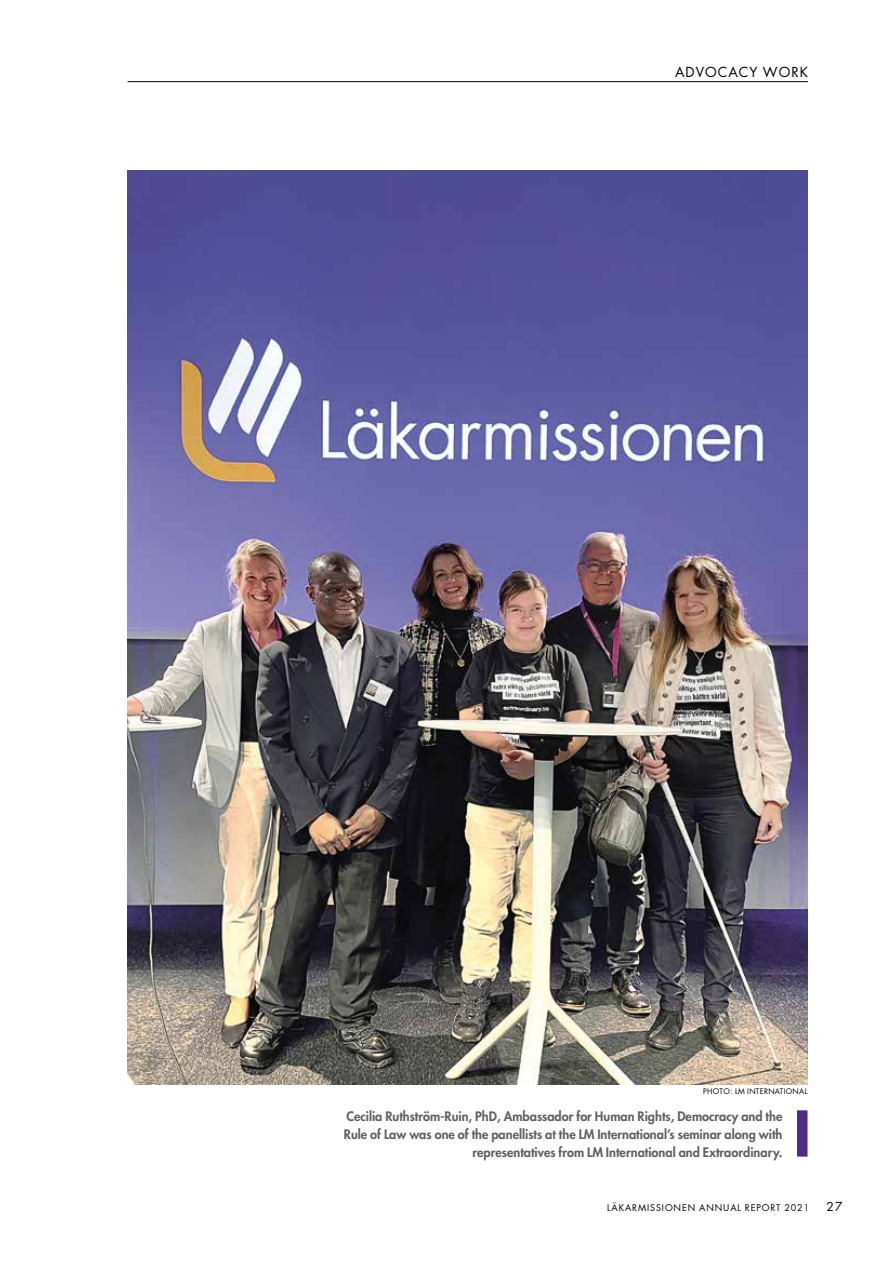
<style>
.page{position:relative;width:893px;height:1263px;background:#fff}
.page>*{position:absolute;margin:0;border:0;box-sizing:border-box;transform-origin:0 0}
.t1{font:13.5px "Futura";letter-spacing:.075em;color:#000}
.t2{font:800 12.75px/18px "Futura";color:#5f6060;text-align:right}
.t3{font:12px "Futura";color:#000}
.t4{font:9px "Futura";letter-spacing:.1em;color:#000}
.t5{font:7.5px "Futura";letter-spacing:.04em;color:#000}
</style>
<div class="page">
<hr style="left:128px;top:81px;width:680px;height:1px;background:#000">
<img style="left:128px;top:170px;width:680px;height:915px">
<div style="left:797px;top:1110px;width:10px;height:46px;background:#4d2d81"></div>
<p class="t1" style="left:675px;top:63px;width:134px">ADVOCACY WORK</p>
<p class="t5" style="left:703px;top:1086px;width:106px">PHOTO: LM INTERNATIONAL</p>
<p class="t2" style="left:344px;top:1107px;width:440px">Cecilia Ruthström-Ruin, PhD, Ambassador for Human Rights, Democracy and the<br>Rule of Law was one of the panellists at the LM International’s seminar along with representatives from LM International and Extraordinary.</p>
<p class="t4" style="left:607px;top:1202px;width:203px">LÄKARMISSIONEN ANNUAL REPORT 2021</p>
<p class="t3" style="left:827px;top:1199px;width:17px">27</p>
</div>
